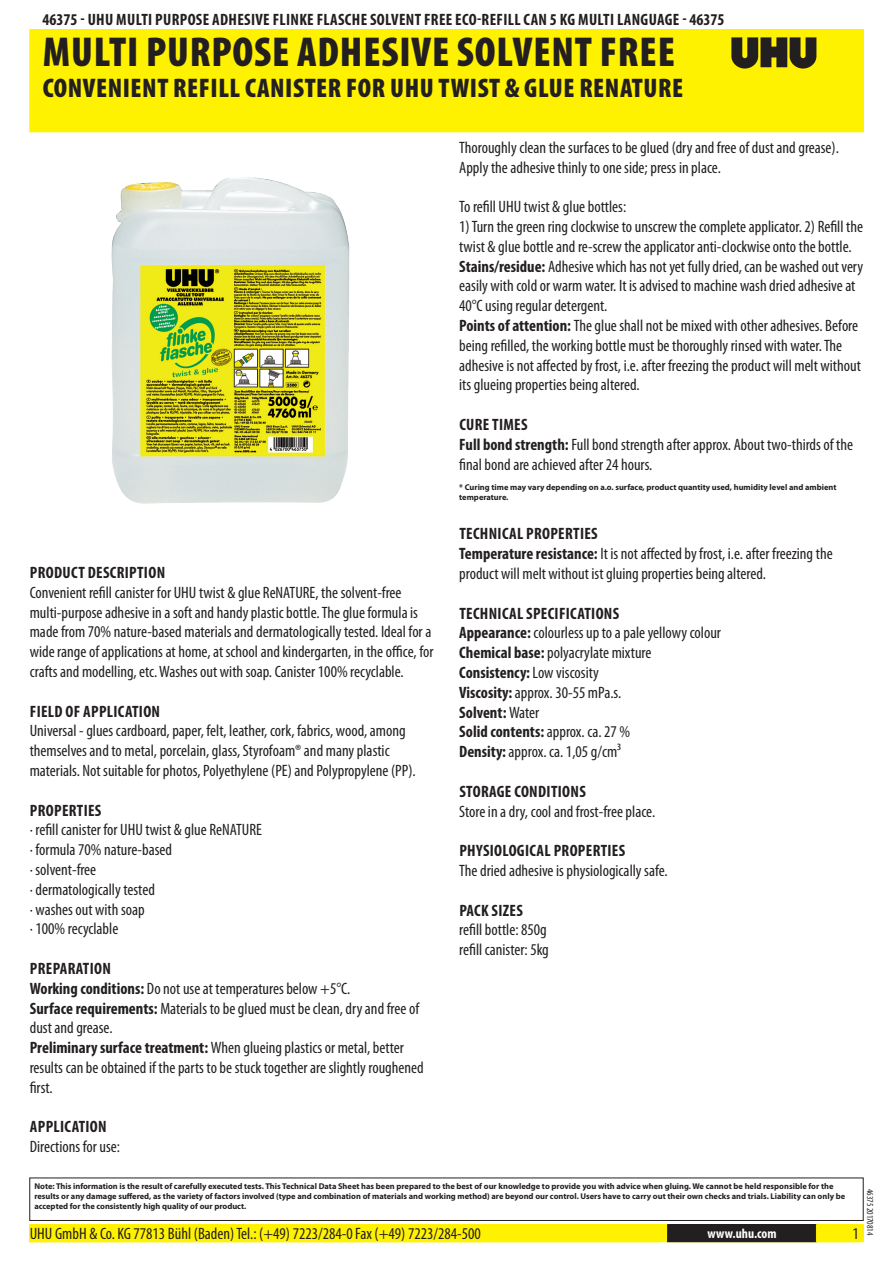
<style>
.page{position:relative;width:893px;height:1263px;background:#fff}
.page>*{position:absolute;margin:0;border:0;box-sizing:border-box;transform-origin:0 0}
.PageHeaderBlack{font:900 condensed 42px "Myriad Pro";letter-spacing:.02em;color:#231f20}
.PageSubheaderBlack{font:900 condensed 27px "Myriad Pro";letter-spacing:.02em;color:#231f20}
.Regular{font:condensed 16.5px/19.8px "Myriad Pro";color:#231f20}
.TOCItem{font:700 condensed 16.5px "Myriad Pro";letter-spacing:.02em;color:#231f20}
.ContactDataBlack{font:condensed 16.5px "Myriad Pro";color:#231f20}
.Regular-2{font:700 condensed 16.5px "Myriad Pro";color:#231f20}
.URL{font:700 condensed 13.5px "Myriad Pro";letter-spacing:.015em;color:#fff}
.Revisie{font:condensed 9px "Myriad Pro";color:#231f20}
.Disclaimer{font:700 8.4px/10.1px "Myriad Pro";color:#231f20}
.s1{font-weight:700}
.s2{font-weight:400}
</style>
<div class="page">
<div style="left:30px;top:30px;width:833px;height:102px;background:#fff200"></div>
<svg style="left:731px;top:37px;width:85px;height:32px"></svg>
<div style="left:29px;top:1177px;width:835px;height:44px;border:1px solid #231f20"></div>
<div style="left:30px;top:1225px;width:833px;height:17px;background:#fff200"></div>
<div style="left:29px;top:1224px;width:835px;height:18px;border:1px solid #fff200"></div>
<div style="left:668px;top:1225px;width:148px;height:17px;background:#231f20"></div>
<div style="left:667px;top:1224px;width:150px;height:18px;border:1px solid #231f20"></div>
<img style="left:111px;top:177px;width:238px;height:327px">
<p class="TOCItem" style="left:43px;top:9px;width:684px">46375 - UHU Multi Purpose Adhesive flinke flasche solvent free Eco-Refill Can 5 kg mu lti language - 46375</p>
<p class="PageHeaderBlack" style="left:43px;top:25px;width:634px">MULTI PURPOSE ADHESIVE SOLVENT FREE</p>
<p class="PageSubheaderBlack" style="left:43px;top:70px;width:362px">CONVENIENT REFILL CANISTER FOR UHU</p>
<p class="PageSubheaderBlack" style="left:439px;top:70px;width:207px">TWIST &amp; GLUE RENATURE</p>
<p class="TOCItem" style="left:30px;top:562px;width:137px">Product description</p>
<p class="Regular" style="left:30px;top:582px;width:405px">Convenient refill canister for UHU twist &amp; glue ReNATURE, the solvent-free multi-purpose adhesive in a soft and handy plastic bottle. The glue formula is made from 70% nature-based materials and dermatologically tested. Ideal for a wide range of applications at home, at school and kindergarten, in the office, for crafts and modelling, etc. Washes out with soap. Canister 1 00% recyclable.</p>
<p class="TOCItem" style="left:30px;top:701px;width:132px">Field of application</p>
<p class="Regular" style="left:30px;top:721px;width:387px">Universal - glues cardboard, paper, felt, leather, cork, fabrics, wood, among themselves and to metal, porcelain, glass, Styrofoam® and many plastic materials. Not suitable for photos, Polyethylene (PE) and Polypropylene (PP).</p>
<p class="TOCItem" style="left:30px;top:800px;width:73px">Properties</p>
<p class="Regular" style="left:30px;top:820px;width:234px">· refill canister for UHU twist &amp; glue ReNATURE · formula 70% nature-based<br>· solvent-free<br>· dermatologically tested<br>· washes out with soap<br>· 1 00% recyclable</p>
<p class="TOCItem" style="left:30px;top:958px;width:83px">Preparation</p>
<p class="Regular" style="left:30px;top:978px;width:322px"><span class="s1">Working conditions:</span> Do not use at temperatures below +5°C.</p>
<p class="Regular" style="left:30px;top:998px;width:391px"><span class="s1">Surface requirements:</span> Materials to be glued must be clean, dry and free of dust and grease.</p>
<p class="Regular" style="left:30px;top:1038px;width:396px"><span class="s1">Preliminary surface treatment:</span> When glueing plastics or metal, better results can be obtained if the parts to be stuck together are slightly roughened first.</p>
<p class="TOCItem" style="left:30px;top:1116px;width:78px">Application</p>
<p class="Regular" style="left:30px;top:1137px;width:92px">Directions for use:</p>
<p class="Regular" style="left:459px;top:137px;width:381px">Thoroughly clean the surfaces to be glued (dry and free of dust and grease).<br>Apply the adhesive thinly to one side; press in place.</p>
<p class="Regular" style="left:459px;top:197px;width:405px">To refill UHU twist &amp; glue bottles:<br>1 ) Turn the green ring clockwise to unscrew the complete applicator. 2) Refill the twist &amp; glue bottle and re-screw the applicator anti-clockwise onto the bottle.</p>
<p class="Regular" style="left:459px;top:256px;width:405px"><span class="s1">Stains/residue:</span> Adhesive which has not yet fully dried, can be washed out very easily with cold or warm water. It is advised to machine wash dried adhesive at<br>40°C using regular detergent.</p>
<p class="Regular" style="left:459px;top:315px;width:403px"><span class="s1">Points of attention:</span> The glue shall not be mixed with other adhesives. Before being refilled, the working bottle must be thoroughly rinsed with water. The adhesive is not affected by frost, i.e. after freezing the product will melt without its glueing properties being altered.</p>
<p class="TOCItem" style="left:459px;top:414px;width:70px">Cu re times</p>
<p class="Regular" style="left:459px;top:434px;width:395px"><span class="s1">Full bond strength:</span> Full bond strength after approx. About two-thirds of the final bond are achieved after 24 hours.</p>
<p class="Disclaimer" style="left:459px;top:482px;width:379px">* Curing time may vary depending on a.o. surface, product quantity used, humidity level and ambient temperature.</p>
<p class="TOCItem" style="left:459px;top:524px;width:140px">Technical properties</p>
<p class="Regular" style="left:459px;top:544px;width:375px"><span class="s1">Temperature resistance:</span> It is not affected by frost, i.e. after freezing the product will melt without ist gluing properties being altered.</p>
<p class="TOCItem" style="left:459px;top:603px;width:161px">Technical specifications</p>
<p class="Regular" style="left:459px;top:623px;width:263px"><span class="s1">Appearance:</span> colourless up to a pale yellowy colour</p>
<p class="Regular" style="left:459px;top:643px;width:194px"><span class="s1">Chemical base:</span> polyacrylate mixture</p>
<p class="Regular-2" style="left:459px;top:662px;width:141px">Consistency: <span class="s2">Low viscosity</span></p>
<p class="Regular" style="left:459px;top:682px;width:164px"><span class="s1">Viscosity:</span> approx. 30-55 mPa.s.</p>
<p class="Regular-2" style="left:459px;top:702px;width:82px">Solvent: <span class="s2">Water</span></p>
<p class="Regular-2" style="left:459px;top:722px;width:172px">Solid contents: <span class="s2">approx. ca. 27 %</span></p>
<p class="Regular" style="left:459px;top:742px;width:163px"><span class="s1">Density:</span> approx. ca. 1 ,05 g/cm³</p>
<p class="TOCItem" style="left:459px;top:781px;width:128px">Storage conditions</p>
<p class="Regular" style="left:459px;top:801px;width:198px">Store in a dry, cool and frost-free place.</p>
<p class="TOCItem" style="left:459px;top:840px;width:167px">Physiological properties</p>
<p class="Regular" style="left:459px;top:860px;width:210px">The dried adhesive is physiologically safe.</p>
<p class="TOCItem" style="left:459px;top:900px;width:65px">Pack sizes</p>
<p class="Regular" style="left:459px;top:920px;width:91px">refill bottle: 850g refill canister: 5kg</p>
<p class="Disclaimer" style="left:34px;top:1181px;width:812px">Note: This information is the result of carefully executed tests. This Technical Data Sheet has been prepared to the best of our knowledge to provide you with advice when gluing. We cannot be held responsible for the results or any damage suffered, as the variety of factors involved (type and combination of materials and working method) are beyond our control. Users have to carry out their own checks and trials. Liability can only be accepted for the consistently high quality of our product.</p>
<p class="ContactDataBlack" style="left:30px;top:1224px;width:453px">UHU GmbH &amp; Co. KG 7781 3 Bühl (Baden) Tel.: (+49) 7223/284-0 Fax (+49) 7223/284-500</p>
<p class="URL" style="left:707px;top:1225px;width:71px">www.uhu.com</p>
<p class="Revisie" style="left:875px;top:1189px;width:48px;rotate:90deg">46375 201 7081 4</p>
</div>
